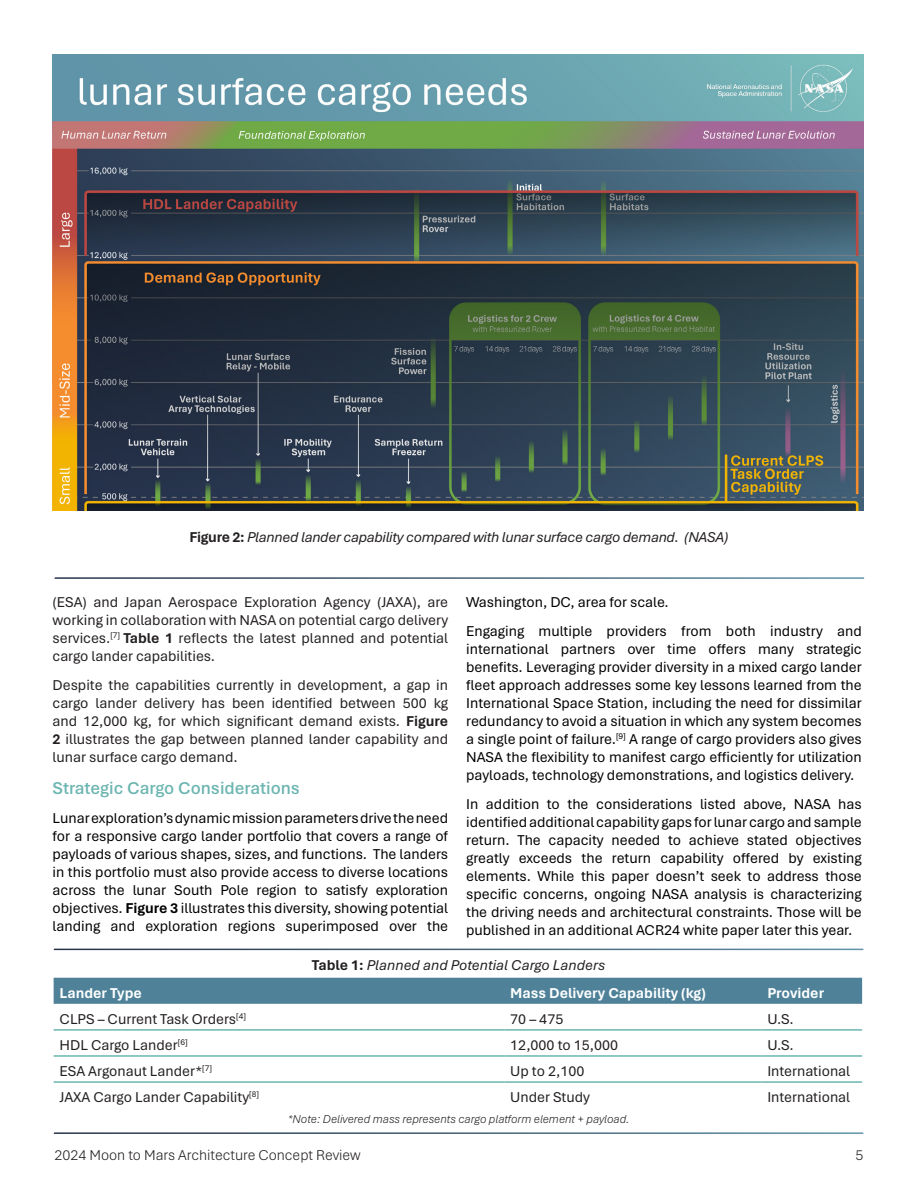
<style>
.page{position:relative;width:918px;height:1188px;background:#fff}
.page>*{position:absolute;margin:0;border:0;box-sizing:border-box;transform-origin:0 0}
.t1{font:600 18px "Aptos";color:#6cb5b1}
.t2{font:15px/18px "Aptos";color:#000;text-align:justify}
.t3{font:15px/18px "Aptos";color:#231f20;text-align:justify}
.t4{font:italic 15px "Aptos";letter-spacing:-.02em;color:#231f20}
.t5{font:700 15px "Aptos";color:#fff}
.t6{font:300 15px "Aptos";color:#231f20}
.t7{font:italic 15px "Aptos";color:#231f20}
.t8{font:italic 300 12px "Aptos";color:#231f20}
.s1{font-weight:700;font-style:normal}
.s2{font-weight:700}
</style>
<div class="page">
<div style="left:54px;top:978px;width:808px;height:26px;background:#4f8299"></div>
<hr style="left:54px;top:1029px;width:450px;height:2px;background:#6bb5b0">
<hr style="left:504px;top:1029px;width:257px;height:2px;background:#6bb5b0">
<hr style="left:761px;top:1029px;width:101px;height:2px;background:#6bb5b0">
<hr style="left:54px;top:1055px;width:450px;height:2px;background:#6bb5b0">
<hr style="left:504px;top:1055px;width:257px;height:2px;background:#6bb5b0">
<hr style="left:761px;top:1055px;width:101px;height:2px;background:#6bb5b0">
<hr style="left:54px;top:1081px;width:450px;height:2px;background:#6bb5b0">
<hr style="left:504px;top:1081px;width:257px;height:2px;background:#6bb5b0">
<hr style="left:761px;top:1081px;width:101px;height:2px;background:#6bb5b0">
<img style="left:53px;top:54px;width:811px;height:456px">
<p class="t4" style="left:190px;top:527px;width:540px"><span class="s1">Figure 2:</span> Planned lander capability compared with lunar surface cargo demand. (NASA)</p>
<p class="t3" style="left:53px;top:593px;width:397px">(ESA) and Japan Aerospace Exploration Agency (JAXA), are working in collaboration with NASA on potential cargo delivery services.<sup>[7]</sup> <span class="s2">Table 1</span> reflects the latest planned and potential cargo lander capabilities.</p>
<p class="t3" style="left:53px;top:675px;width:397px">Despite the capabilities currently in development, a gap in cargo lander delivery has been identified between 500 kg and 12,000 kg, for which significant demand exists. <span class="s2">Figure 2</span> illustrates the gap between planned lander capability and lunar surface cargo demand.</p>
<p class="t1" style="left:53px;top:776px;width:249px">Strategic Cargo Considerations</p>
<p class="t2" style="left:53px;top:809px;width:397px">Lunar exploration’s dynamic mission parameters drive the need for a responsive cargo lander portfolio that covers a range of payloads of various shapes, sizes, and functions. The landers in this portfolio must also provide access to diverse locations across the lunar South Pole region to satisfy exploration objectives. <span class="s2">Figure 3</span> illustrates this diversity, showing potential landing and exploration regions superimposed over the</p>
<p class="t2" style="left:466px;top:593px;width:204px">Washington, DC, area for scale.</p>
<p class="t2" style="left:466px;top:621px;width:397px">Engaging multiple providers from both industry and international partners over time offers many strategic benefits. Leveraging provider diversity in a mixed cargo lander fleet approach addresses some key lessons learned from the International Space Station, including the need for dissimilar redundancy to avoid a situation in which any system becomes a single point of failure.<sup>[9]</sup> A range of cargo providers also gives NASA the flexibility to manifest cargo efficiently for utilization payloads, technology demonstrations, and logistics delivery.</p>
<p class="t2" style="left:466px;top:794px;width:397px">In addition to the considerations listed above, NASA has identified additional capability gaps for lunar cargo and sample return. The capacity needed to achieve stated objectives greatly exceeds the return capability offered by existing elements. While this paper doesn’t seek to address those specific concerns, ongoing NASA analysis is characterizing the driving needs and architectural constraints. Those will be published in an additional ACR24 white paper later this year.</p>
<p class="t7" style="left:312px;top:955px;width:295px"><span class="s1">Table 1:</span> Planned and Potential Cargo Landers</p>
<p class="t5" style="left:60px;top:983px;width:84px">Lander Type</p>
<p class="t5" style="left:510px;top:983px;width:197px">Mass Delivery Capability (kg)</p>
<p class="t5" style="left:767px;top:983px;width:58px">Provider</p>
<p class="t3" style="left:60px;top:1009px;width:188px">CLPS – Current Task Orders<sup>[4]</sup></p>
<p class="t3" style="left:510px;top:1009px;width:55px">70 – 475</p>
<p class="t3" style="left:767px;top:1009px;width:28px">U.S.</p>
<p class="t3" style="left:60px;top:1035px;width:130px">HDL Cargo Lander<sup>[6]</sup></p>
<p class="t3" style="left:510px;top:1035px;width:109px">12,000 to 15,000</p>
<p class="t3" style="left:767px;top:1035px;width:28px">U.S.</p>
<p class="t3" style="left:60px;top:1062px;width:154px">ESA Argonaut Lander*<sup>[7]</sup></p>
<p class="t3" style="left:510px;top:1062px;width:76px">Up to 2,100</p>
<p class="t3" style="left:767px;top:1062px;width:84px">International</p>
<p class="t3" style="left:60px;top:1088px;width:201px">JAXA Cargo Lander Capability<sup>[8]</sup></p>
<p class="t3" style="left:510px;top:1088px;width:81px">Under Study</p>
<p class="t3" style="left:767px;top:1088px;width:84px">International</p>
<p class="t8" style="left:288px;top:1111px;width:343px">*Note: Delivered mass represents cargo platform element + payload.</p>
<p class="t6" style="left:54px;top:1145px;width:308px">2024 Moon to Mars Architecture Concept Review</p>
<p class="t6" style="left:856px;top:1145px;width:10px">5</p>
</div>
